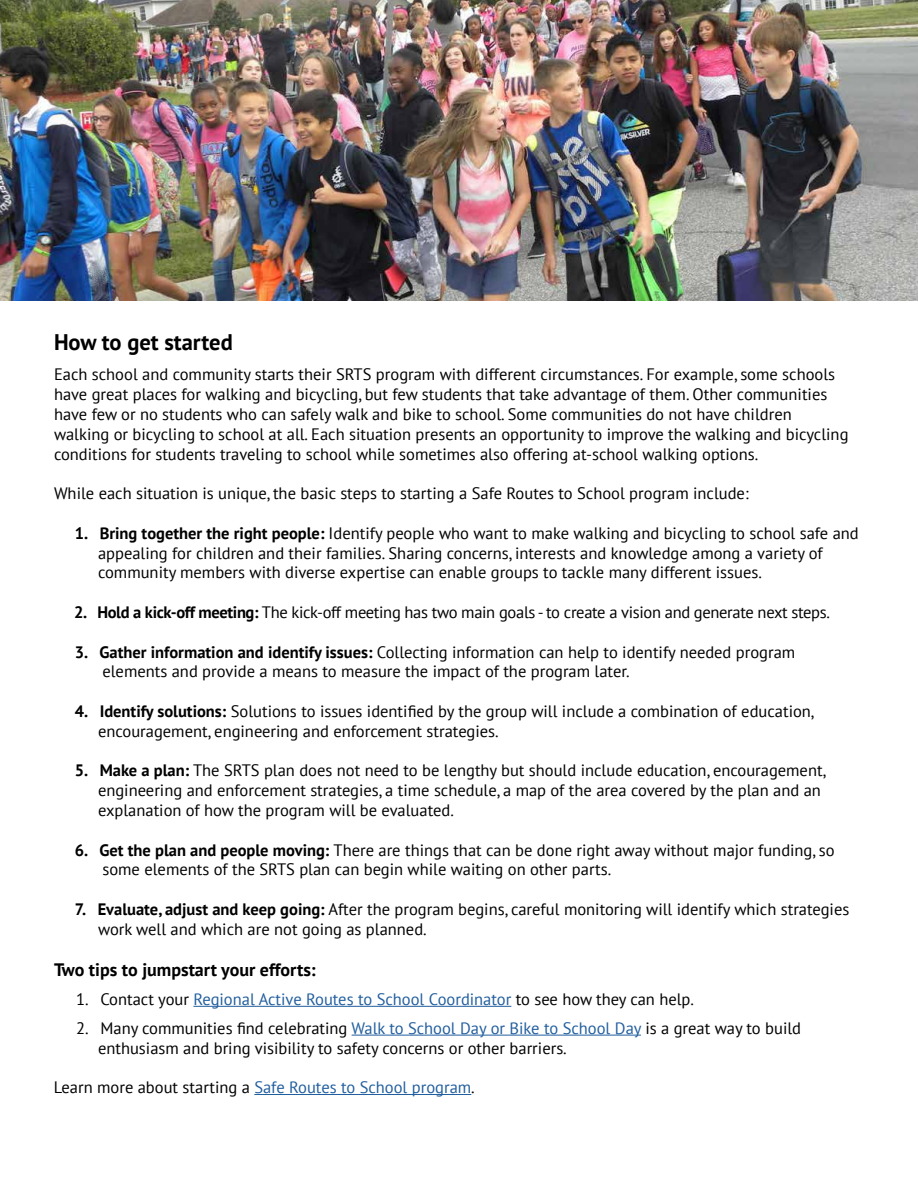
<style>
.page{position:relative;width:918px;height:1188px;background:#fff}
.page>*{position:absolute;margin:0;border:0;box-sizing:border-box;transform-origin:0 0}
.t1{font:700 22.5px "PT Sans";color:#000}
.t2{font:700 18px "PT Sans";color:#000}
.t3{font:16.5px/19.8px "PT Sans";color:#000}
.t4{font:16.5px "PT Sans";color:#215e9e}
.t5{font:16.5px "PT Sans";letter-spacing:-.02em;color:#000}
.s1{font-weight:700}
.s2{color:#000}
.s3{color:#215e9e}
</style>
<div class="page">
<hr style="left:193px;top:1006px;width:318px;height:1px;background:#215e9e">
<hr style="left:352px;top:1035px;width:289px;height:1px;background:#215e9e">
<hr style="left:254px;top:1094px;width:217px;height:1px;background:#215e9e">
<img style="left:0;top:0;width:918px;height:301px">
<h1 class="t1" style="left:54px;top:327px;width:180px">How to get started</h1>
<p class="t3" style="left:54px;top:364px;width:796px">Each school and community starts their SRTS program with different circumstances. For example, some schools have great places for walking and bicycling, but few students that take advantage of them. Other communities have few or no students who can safely walk and bike to school. Some communities do not have children walking or bicycling to school at all. Each situation presents an opportunity to improve the walking and bicycling conditions for students traveling to school while sometimes also offering at-school walking options.</p>
<p class="t3" style="left:54px;top:483px;width:696px">While each situation is unique, the basic steps to starting a Safe Routes to School program include:</p>
<p class="t3" style="left:98px;top:523px;width:762px;text-indent:-23px"><span class="s1">1. Bring together the right people:</span> Identify people who want to make walking and bicycling to school safe and appealing for children and their families. Sharing concerns, interests and knowledge among a variety of community members with diverse expertise can enable groups to tackle many different issues.</p>
<p class="t5" style="left:74px;top:602px;width:757px"><span class="s1">2. Hold a kick-off meeting:</span> The kick-off meeting has two main goals - to create a vision and generate next steps.</p>
<p class="t3" style="left:102px;top:642px;width:694px;text-indent:-28px"><span class="s1">3. Gather information and identify issues:</span> Collecting information can help to identify needed program elements and provide a means to measure the impact of the program later.</p>
<p class="t3" style="left:98px;top:701px;width:718px;text-indent:-23px"><span class="s1">4. Identify solutions:</span> Solutions to issues identified by the group will include a combination of education, encouragement, engineering and enforcement strategies.</p>
<p class="t3" style="left:98px;top:760px;width:730px;text-indent:-23px"><span class="s1">5. Make a plan:</span> The SRTS plan does not need to be lengthy but should include education, encouragement, engineering and enforcement strategies, a time schedule, a map of the area covered by the plan and an explanation of how the program will be evaluated.</p>
<p class="t3" style="left:102px;top:840px;width:734px;text-indent:-28px"><span class="s1">6. Get the plan and people moving:</span> There are things that can be done right away without major funding, so some elements of the SRTS plan can begin while waiting on other parts.</p>
<p class="t3" style="left:98px;top:899px;width:753px;text-indent:-23px"><span class="s1">7. Evaluate, adjust and keep going:</span> After the program begins, careful monitoring will identify which strategies work well and which are not going as planned.</p>
<p class="t2" style="left:54px;top:958px;width:263px">Two tips to jumpstart your efforts:</p>
<p class="t4" style="left:76px;top:989px;width:619px"><span class="s2">1. Contact your</span> Regional Active Routes to School Coordinator <span class="s2">to see how they can help.</span></p>
<p class="t3" style="left:98px;top:1018px;width:705px;text-indent:-22px">2. Many communities find celebrating <span class="s3">Walk to School Day or Bike to School Day</span> is a great way to build enthusiasm and bring visibility to safety concerns or other barriers.</p>
<p class="t4" style="left:54px;top:1077px;width:422px"><span class="s2">Learn more about starting a</span> Safe Routes to School program<span class="s2">.</span></p>
</div>
